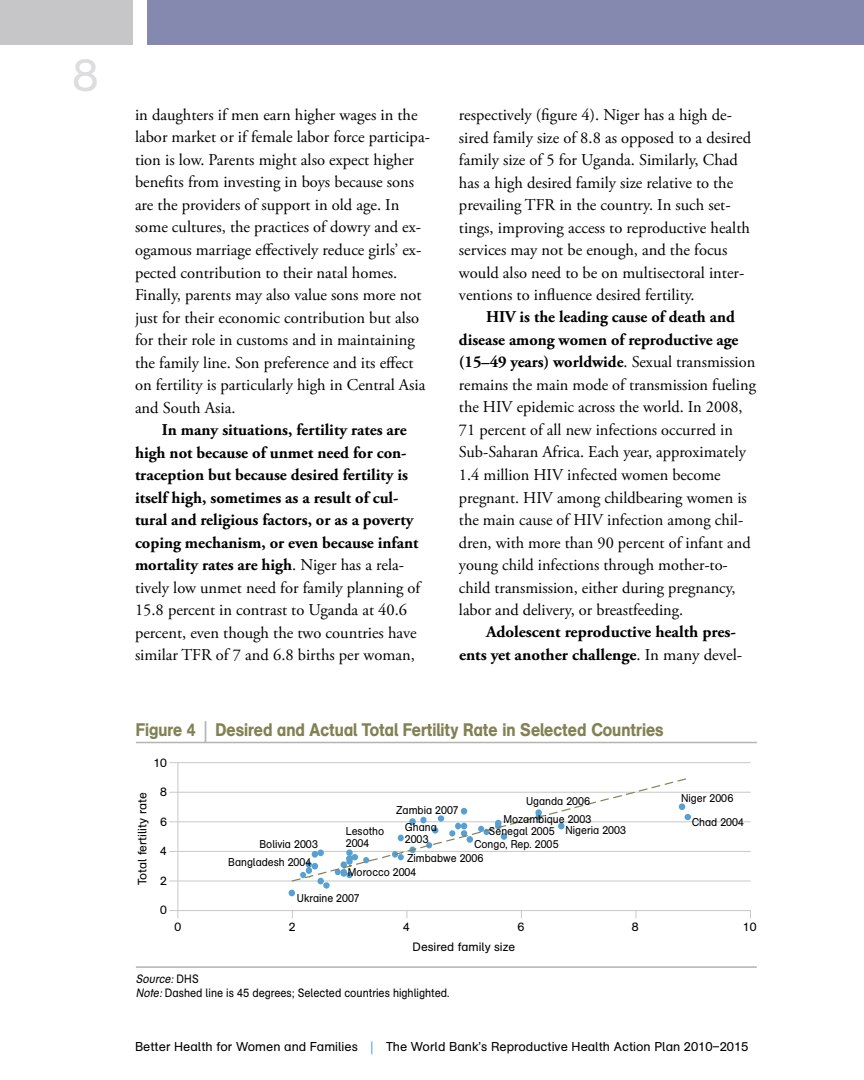
<style>
.page{position:relative;width:864px;height:1080px;background:#fff}
.page>*{position:absolute;margin:0;border:0;box-sizing:border-box;transform-origin:0 0}
.t1{font:45px "AG Schoolbook";color:#dcddde}
.t2{font:18px "AG Schoolbook Medium A";color:#818154;scale:.89 1}
.t3{font:16.5px/22.5px "Adobe Garamond Pro";color:#000}
.t4{font:700 16.5px/22.5px "Adobe Garamond Pro";color:#000}
.t5{font:12.75px "AG Schoolbook Regular A";color:#000}
.t6{font:12px "AG Schoolbook Regular A";color:#000;scale:.9 1}
.t7{font:12px "AG Schoolbook Regular A";color:#000}
.t8{font:italic 12px "AG Schoolbook";color:#000;scale:.9 1}
.t9{font:11.25px/12px "AG Schoolbook Regular A";color:#000;scale:.93 1}
.s1{font-weight:400}
.s2{font-weight:700}
.s3{font-size:21px;color:#b1b4b6}
.s4{font-family:"AG Schoolbook Regular A";font-style:normal}
.s5{font-family:"AG Schoolbook";font-style:italic}
.s6{font-family:"AG Schoolbook";color:#56a0d3}
</style>
<div class="page">
<div style="left:0;top:0;width:133px;height:44px;background:#c6c6c9"></div>
<div style="left:147px;top:0;width:717px;height:44px;background:#8589b0"></div>
<hr style="left:136px;top:742px;width:621px;height:1px;background:#b1b4b6">
<hr style="left:136px;top:966px;width:621px;height:2px;background:#b1b4b6">
<hr style="left:178px;top:763px;width:1px;height:147px;background:#c7c8ca">
<hr style="left:170px;top:762px;width:580px;height:1px;background:#c7c8ca">
<hr style="left:170px;top:792px;width:580px;height:1px;background:#c7c8ca">
<hr style="left:170px;top:821px;width:580px;height:1px;background:#c7c8ca">
<hr style="left:170px;top:851px;width:580px;height:1px;background:#c7c8ca">
<hr style="left:170px;top:881px;width:580px;height:1px;background:#c7c8ca">
<hr style="left:170px;top:910px;width:580px;height:1px;background:#c7c8ca">
<svg style="left:289px;top:890px;width:6px;height:6px"></svg>
<svg style="left:323px;top:882px;width:7px;height:7px"></svg>
<div style="left:317px;top:878px;width:7px;height:6px;background:#56a0d3;border-radius:50%"></div>
<svg style="left:688px;top:814px;width:3px;height:6px"></svg>
<svg style="left:290px;top:778px;width:398px;height:105px"></svg>
<h1 class="t1" style="left:73px;top:50px;width:27px">8</h1>
<p class="t3" style="left:135px;top:104px;width:296px">in daughters if men earn higher wages in the labor market or if female labor force participa&shy;tion is low. Parents might also expect higher benefits from investing in boys because sons are the providers of support in old age. In some cultures, the practices of dowry and ex&shy;ogamous marriage effectively reduce girls’ ex&shy;pected contribution to their natal homes.<br>Finally, parents may also value sons more not just for their economic contribution but also for their role in customs and in maintaining the family line. Son preference and its effect on fertility is particularly high in Central Asia and South Asia.</p>
<p class="t4" style="left:135px;top:419px;width:287px;text-indent:27px">In many situations, fertility rates are high not because of unmet need for con&shy;traception but because desired fertility is itself high, sometimes as a result of cul&shy;tural and religious factors, or as a poverty coping mechanism, or even because infant mortality rates are high<span class="s1">. Niger has a rela&shy;tively low unmet need for family planning of 15.8 percent in contrast to Uganda at 40.6 percent, even though the two countries have similar TFR of 7 and 6.8 births per woman,</span></p>
<p class="t3" style="left:459px;top:104px;width:294px">respectively (figure 4). Niger has a high de&shy;sired family size of 8.8 as opposed to a desired family size of 5 for Uganda. Similarly, Chad has a high desired family size relative to the prevailing TFR in the country. In such set&shy;tings, improving access to reproductive health services may not be enough, and the focus would also need to be on multisectoral inter&shy;ventions to influence desired fertility.</p>
<p class="t3" style="left:459px;top:307px;width:298px;text-indent:27px"><span class="s2">HIV is the leading cause of death and disease among women of reproductive age (15–49 years) worldwide</span>. Sexual transmission remains the main mode of transmission fueling the HIV epidemic across the world. In 2008, 71 percent of all new infections occurred in Sub-Saharan Africa. Each year, approximately 1.4 million HIV infected women become pregnant. HIV among childbearing women is the main cause of HIV infection among chil&shy;dren, with more than 90 percent of infant and young child infections through mother-to&shy;child transmission, either during pregnancy, labor and delivery, or breastfeeding.</p>
<p class="t4" style="left:459px;top:621px;width:285px;text-indent:27px">Adolescent reproductive health pres&shy;ents yet another challenge<span class="s1">. In many devel-</span></p>
<p class="t2" style="left:136px;top:719px;width:594px">Figure 4 <span class="s3">|</span> Desired and Actual Total Fertility Rate in Selected Countries</p>
<p class="t7" style="left:153px;top:756px;width:15px">10</p>
<p class="t7" style="left:136px;top:885px;width:94px;rotate:-90deg">Total fertility rate</p>
<p class="t7" style="left:160px;top:786px;width:8px">8</p>
<p class="t7" style="left:160px;top:815px;width:8px">6</p>
<p class="t7" style="left:160px;top:845px;width:8px">4</p>
<p class="t7" style="left:160px;top:874px;width:8px">2</p>
<p class="t7" style="left:160px;top:903px;width:8px">0</p>
<p class="t9" style="left:259px;top:838px;width:64px">Bolivia 2003</p>
<p class="t9" style="left:228px;top:856px;width:91px">Bangladesh 2004</p>
<p class="t9" style="left:346px;top:825px;width:43px">Lesotho<br>2004</p>
<p class="t9" style="left:396px;top:804px;width:69px">Zambia 2007</p>
<p class="t9" style="left:405px;top:821px;width:36px">Ghana<br>2003</p>
<p class="t9" style="left:526px;top:796px;width:70px">Uganda 2006</p>
<p class="t9" style="left:681px;top:792px;width:57px">Niger 2006</p>
<p class="t9" style="left:566px;top:813px;width:67px;line-height:11.4px;text-indent:-62px">Mozambique 2003<br>Nigeria 2003</p>
<p class="t9" style="left:489px;top:825px;width:72px">Senegal 2005</p>
<p class="t9" style="left:474px;top:838px;width:92px">Congo, Rep. 2005</p>
<p class="t9" style="left:692px;top:816px;width:58px">Chad 2004</p>
<p class="t9" style="left:407px;top:852px;width:83px">Zimbabwe 2006</p>
<p class="t9" style="left:348px;top:866px;width:75px">Morocco 2004</p>
<p class="t9" style="left:297px;top:892px;width:69px">Ukraine 2007</p>
<p class="t7" style="left:175px;top:920px;width:8px">0</p>
<p class="t7" style="left:289px;top:920px;width:8px">2</p>
<p class="t7" style="left:403px;top:920px;width:8px">4</p>
<p class="t7" style="left:518px;top:920px;width:8px">6</p>
<p class="t7" style="left:632px;top:920px;width:8px">8</p>
<p class="t7" style="left:743px;top:920px;width:15px">10</p>
<p class="t7" style="left:413px;top:940px;width:104px">Desired family size</p>
<p class="t8" style="left:136px;top:972px;width:72px">Source: <span class="s4">D H S</span></p>
<p class="t6" style="left:136px;top:986px;width:350px"><span class="s5">Note:</span> Dashed line is 45 degrees; Selected countries highlighted.</p>
<p class="t5" style="left:135px;top:1039px;width:615px">Better Health for Women and Families <span class="s6">|</span> The World Bank’s Reproductive Health Action Plan 2010–2015</p>
</div>
